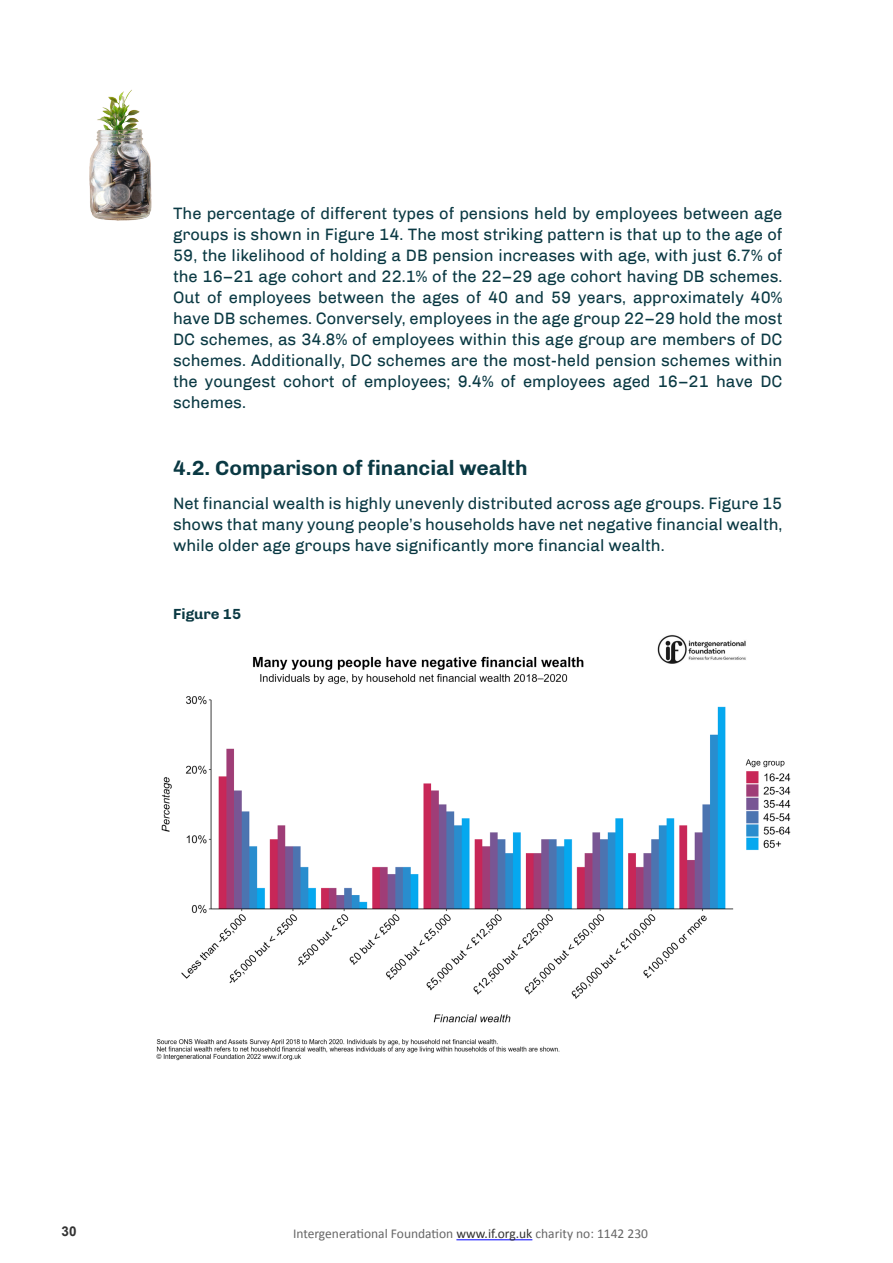
<style>
.page{position:relative;width:893px;height:1263px;background:#fff}
.page>*{position:absolute;margin:0;border:0;box-sizing:border-box;transform-origin:0 0}
.t1{font:700 21px "Chivo";color:#0a3943}
.t2{font:16.5px/21px "Chivo";color:#0a3943;text-align:justify}
.t3{font:700 15px "Chivo";color:#0a3943}
.t4{font:13.5px "Calibri";color:#666}
.t5{font:700 13.5px "Arial";color:#333}
.s1{color:#333}
</style>
<div class="page">
<img style="left:89px;top:89px;width:63px;height:131px">
<img style="left:156px;top:635px;width:635px;height:426px">
<hr style="left:456px;top:1239px;width:76px;height:1px;background:#00f">
<p class="t2" style="left:173px;top:203px;width:611px">The percentage of different types of pensions held by employees between age groups is shown in Figure 14. The most striking pattern is that up to the age of 59, the likelihood of holding a DB pension increases with age, with just 6.7% of the 16–21 age cohort and 22.1% of the 22–29 age cohort having DB schemes.<br>Out of employees between the ages of 40 and 59 years, approximately 40% have DB schemes. Conversely, employees in the age group 22–29 hold the most DC schemes, as 34.8% of employees within this age group are members of DC schemes. Additionally, DC schemes are the most-held pension schemes within the youngest cohort of employees; 9.4% of employees aged 16–21 have DC schemes.</p>
<p class="t1" style="left:173px;top:456px;width:356px">4.2. Comparison of financial wealth</p>
<p class="t2" style="left:173px;top:493px;width:611px">Net financial wealth is highly unevenly distributed across age groups. Figure 15 shows that many young people’s households have net negative financial wealth, while older age groups have significantly more financial wealth.</p>
<p class="t3" style="left:173px;top:604px;width:70px">Figure 15</p>
<p class="t5" style="left:62px;top:1222px;width:17px">30</p>
<p class="t4" style="left:293px;top:1225px;width:357px">Intergenerational Foundation <span class="s1">www.if.org.uk</span> charity no: 1142 230</p>
</div>
